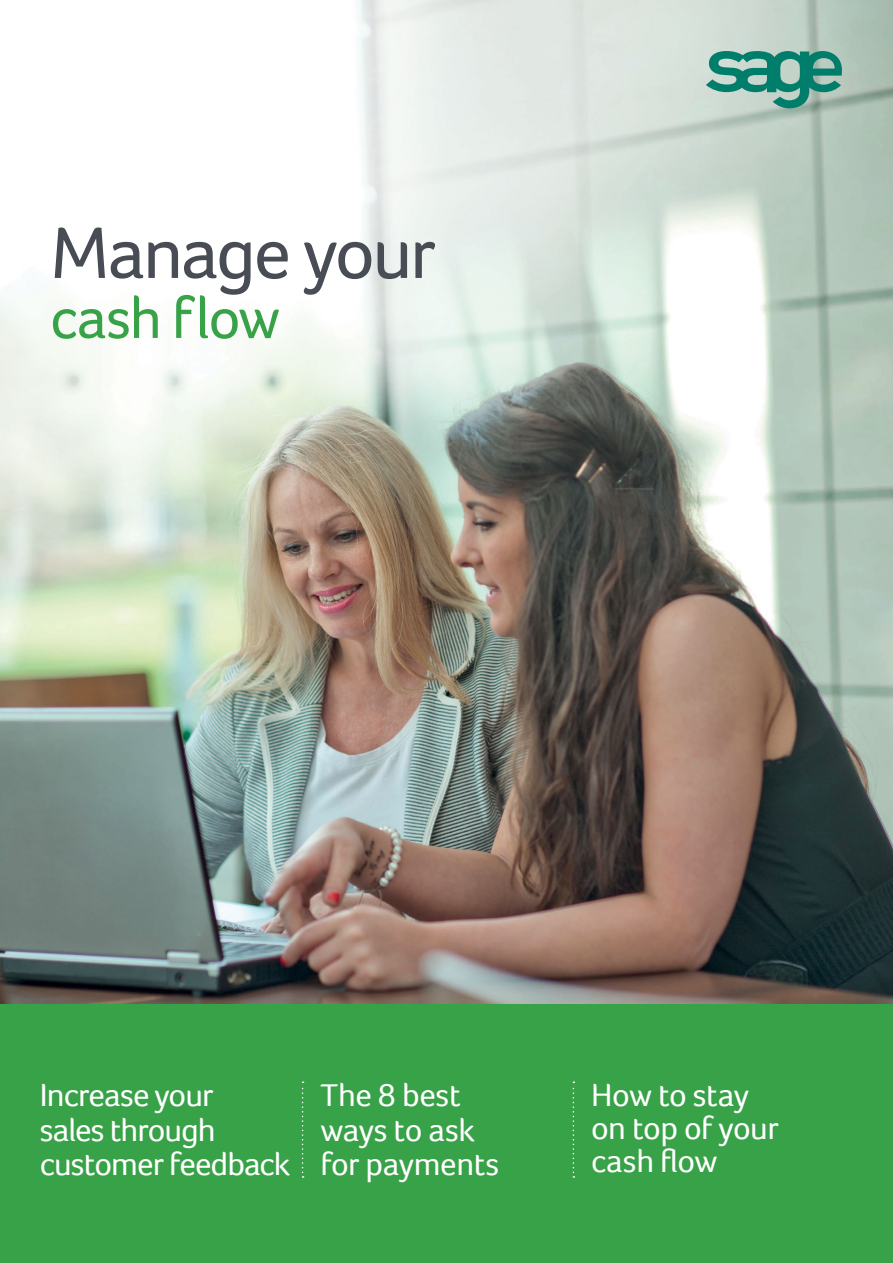
<style>
.page{position:relative;width:893px;height:1263px;background:#fff}
.page>*{position:absolute;margin:0;border:0;box-sizing:border-box;transform-origin:0 0}
.t1{font:75px "Foco";letter-spacing:-.035em;color:#484c55}
.t2{font:60px "Foco";letter-spacing:-.025em;color:#38a248}
.t3{font:33px/34.5px "Foco";letter-spacing:-.025em;color:#fff}
</style>
<div class="page">
<img style="left:0;top:0;width:893px;height:1004px">
<div style="left:0;top:1004px;width:893px;height:259px;background:#38a248"></div>
<svg style="left:706px;top:51px;width:136px;height:57px;background:#64a89a"></svg>
<svg style="left:302px;top:1081px;width:2px;height:97px"></svg>
<svg style="left:573px;top:1081px;width:1px;height:97px"></svg>
<h1 class="t1" style="left:50px;top:209px;width:387px">Manage your</h1>
<h2 class="t2" style="left:50px;top:283px;width:231px">cash flow</h2>
<p class="t3" style="left:40px;top:1077px;width:252px">Increase your<br>sales through customer feedback</p>
<p class="t3" style="left:320px;top:1077px;width:181px">The 8 best ways to ask for payments</p>
<p class="t3" style="left:591px;top:1078px;width:189px;line-height:33px">How to stay on top of your cash flow</p>
</div>
